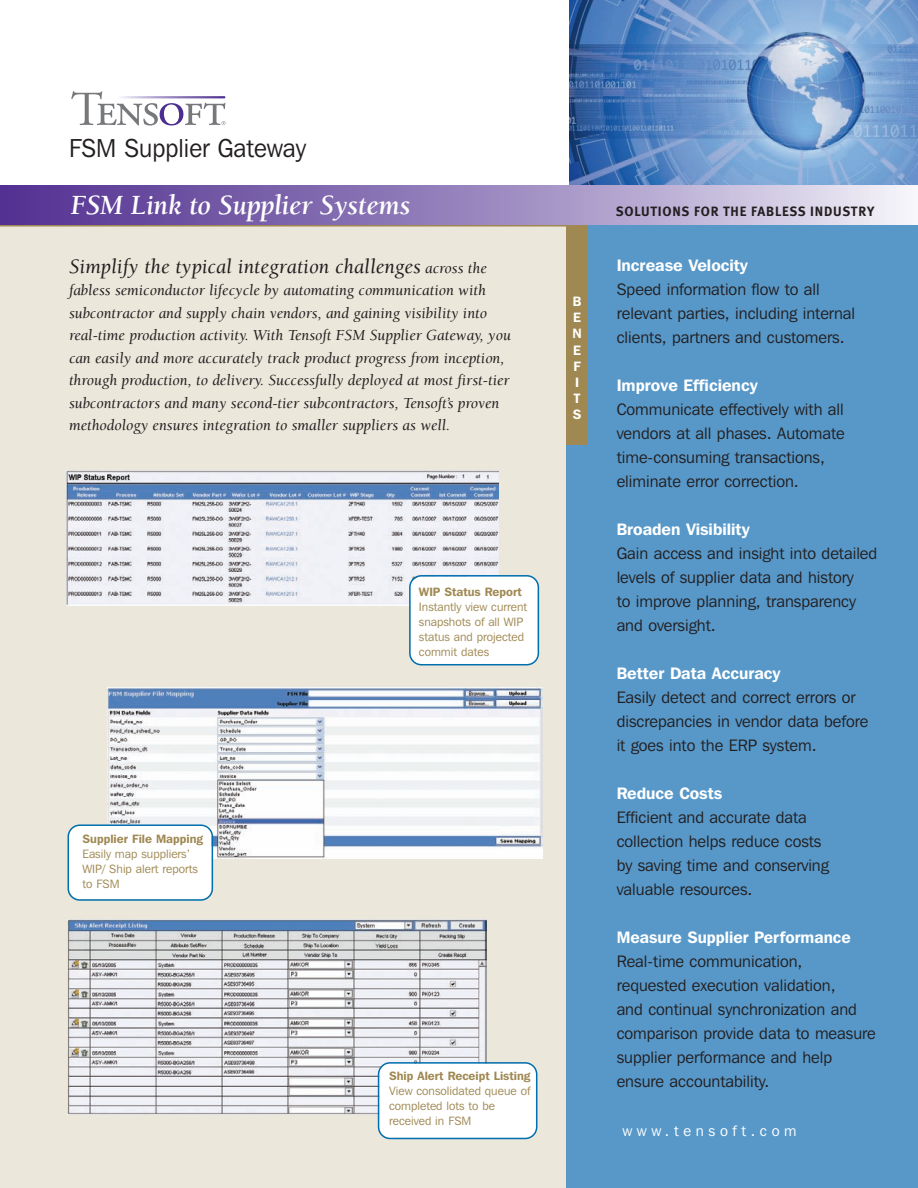
<style>
.page{position:relative;width:918px;height:1188px;background:#fff}
.page>*{position:absolute;margin:0;border:0;box-sizing:border-box;transform-origin:0 0}
.t1{font:italic 700 28.5px "Berkeley";letter-spacing:-.01em;color:#fff}
.t2{font:25.8px "Franklin Gothic IT Cby BT";color:#231f20;scale:.95 1}
.t3{font:italic 21px "Berkeley";color:#231f20}
.t4{font:16.5px/24px "Franklin Gothic IT Cby BT";color:#231f20}
.t5{font:600 16.5px "Franklin Gothic IT Cby BT";color:#fff}
.t6{font:italic 15.75px/22.5px "Berkeley";color:#231f20}
.t7{font:15px "Franklin Gothic IT Cby BT";letter-spacing:.31em;color:#fff}
.t8{font:13.5px "Meta Bold LF";letter-spacing:.055em;color:#231f20}
.t9{font:600 13.5px/16.2px "Franklin Gothic IT Cby BT";color:#fff}
.t10{font:12px/15px "Franklin Gothic IT Cby BT";color:#9f8852}
.t11{font:600 12px "Franklin Gothic IT Cby BT";color:#9f8852}
.s1{font-size:15.75px}
</style>
<div class="page">
<div style="left:0;top:189px;width:568px;height:999px;background:#ece7db"></div>
<div style="left:566px;top:197px;width:352px;height:991px;background:#5798c9"></div>
<img style="left:570px;top:0;width:348px;height:186px">
<div style="left:566px;top:225px;width:22px;height:220px;background:#9f8852"></div>
<hr style="left:0;top:224px;width:588px;height:2px;background:#9f8852">
<img style="left:66px;top:471px;width:433px;height:134px">
<svg style="left:409px;top:575px;width:130px;height:90px;background:#f2f7fa"></svg>
<img style="left:108px;top:687px;width:434px;height:172px">
<svg style="left:68px;top:824px;width:145px;height:77px;background:#f0f6fa"></svg>
<img style="left:68px;top:919px;width:419px;height:196px">
<svg style="left:378px;top:1062px;width:159px;height:77px;background:#f1f7fa"></svg>
<div style="left:0;top:186px;width:918px;height:39px;background:linear-gradient(to right,#4b298c,#ebe9f4)"></div>
<svg style="left:71px;top:91px;width:155px;height:35px"></svg>
<h2 class="t2" style="left:69px;top:139px;width:251px">FSM Supplier Gateway</h2>
<h1 class="t1" style="left:71px;top:194px;width:341px">FSM Link to Supplier Systems</h1>
<p class="t3" style="left:69px;top:258px;width:419px">Simplify the typical integration challenges <span class="s1">across the</span></p>
<p class="t6" style="left:69px;top:280px;width:443px">fabless semiconductor lifecycle by automating communication with subcontractor and supply chain vendors, and gaining visibility into real-time production activity. With Tensoft FSM Supplier Gateway, you can easily and more accurately track product progress from inception, through production, to delivery. Successfully deployed at most first-tier subcontractors and many second-tier subcontractors, Tensoft’s proven methodology ensures integration to smaller suppliers as well.</p>
<p class="t11" style="left:82px;top:834px;width:122px">Supplier File Mapping</p>
<p class="t10" style="left:82px;top:847px;width:117px">Easily map suppliers’<br>WIP/ Ship alert reports to FSM</p>
<p class="t11" style="left:419px;top:587px;width:104px">WIP Status Report</p>
<p class="t10" style="left:419px;top:600px;width:110px">Instantly view current snapshots of all WIP status and projected commit dates</p>
<p class="t11" style="left:389px;top:1072px;width:143px">Ship Alert Receipt Listing</p>
<p class="t10" style="left:389px;top:1085px;width:143px">View consolidated queue of completed lots to be received in FSM</p>
<p class="t9" style="left:572px;top:294px;width:11px">B<br>E<br>N<br>E<br>F<br>I<br>T<br>S</p>
<p class="t8" style="left:616px;top:206px;width:260px">SOLUTIONS FOR THE FABLESS INDUSTRY</p>
<p class="t5" style="left:617px;top:260px;width:133px">Increase Velocity</p>
<p class="t4" style="left:617px;top:279px;width:240px">Speed information flow to all relevant parties, including internal clients, partners and customers.</p>
<p class="t5" style="left:617px;top:380px;width:143px">Improve Efficiency</p>
<p class="t4" style="left:617px;top:399px;width:230px">Communicate effectively with all vendors at all phases. Automate time-consuming transactions, eliminate error correction.</p>
<p class="t5" style="left:617px;top:524px;width:135px">Broaden Visibility</p>
<p class="t4" style="left:617px;top:543px;width:262px">Gain access and insight into detailed levels of supplier data and history<br>to improve planning, transparency and oversight.</p>
<p class="t5" style="left:617px;top:668px;width:165px">Better Data Accuracy</p>
<p class="t4" style="left:617px;top:687px;width:253px">Easily detect and correct errors or discrepancies in vendor data before it goes into the ERP system.</p>
<p class="t5" style="left:617px;top:788px;width:107px">Reduce Costs</p>
<p class="t4" style="left:617px;top:807px;width:214px">Efficient and accurate data collection helps reduce costs by saving time and conserving valuable resources.</p>
<p class="t5" style="left:617px;top:932px;width:236px">Measure Supplier Performance</p>
<p class="t4" style="left:617px;top:951px;width:261px">Real-time communication, requested execution validation,<br>and continual synchronization and comparison provide data to measure supplier performance and help ensure accountability.</p>
<p class="t7" style="left:622px;top:1126px;width:176px">www.tensoft.com</p>
</div>
